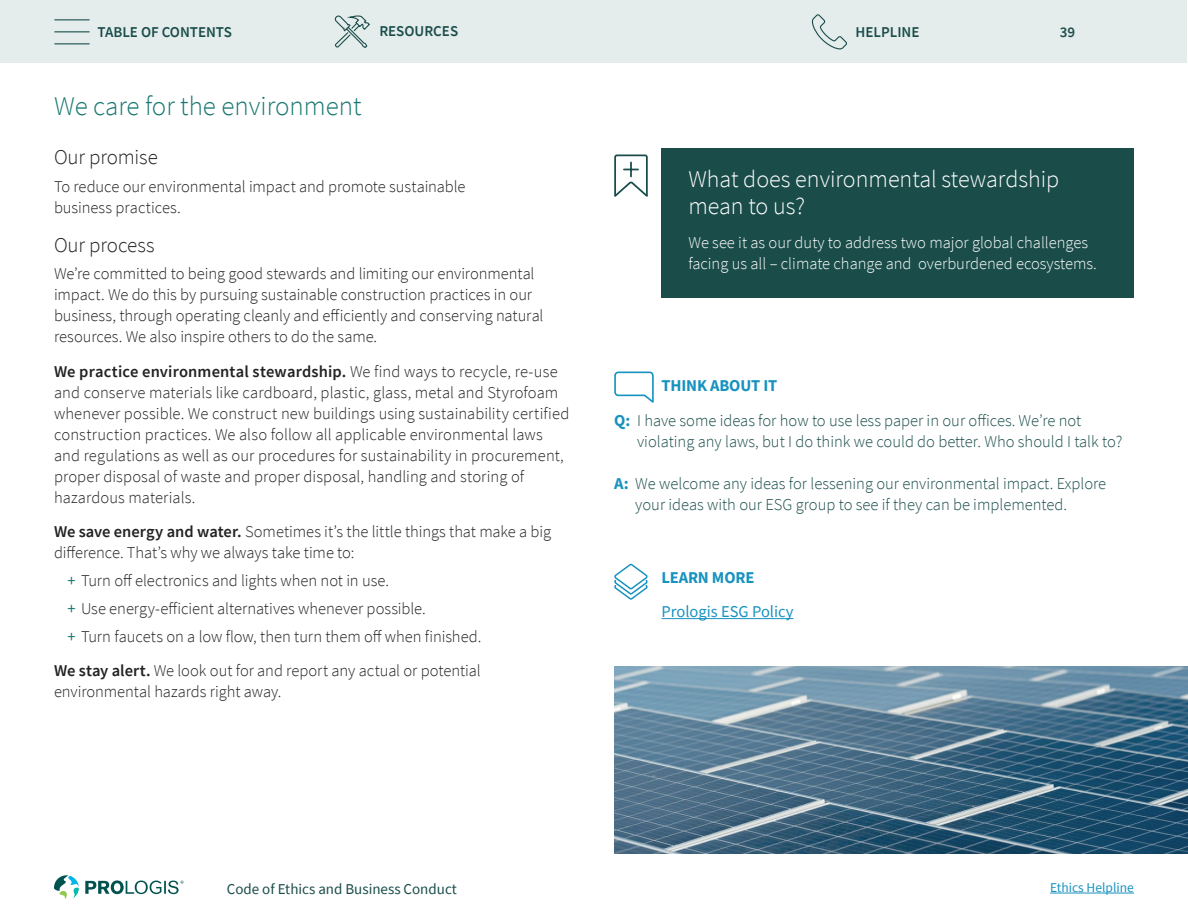
<style>
.page{position:relative;width:1188px;height:918px;background:#fff}
.page>*{position:absolute;margin:0;border:0;box-sizing:border-box;transform-origin:0 0}
.Section_Headline{font:300 27px "Source Sans Pro";color:#187770}
.Call_Out_Box_headline{font:300 24px/27px "Source Sans Pro";color:#fff}
.Headline{font:300 21px "Source Sans Pro";letter-spacing:-.01em;color:#222}
.Body_Copy{font:300 16.5px/21px "Source Sans Pro";color:#222}
.Question{font:300 16.5px/21px "Source Sans Pro";color:#1a4d4a}
.Call_Out_Box_text{font:300 16.5px/21px "Source Sans Pro";color:#fff}
.Hyperlink{font:16.5px "Source Sans Pro";color:#1892bf}
.Q_and_A_headline{font:700 16.5px "Source Sans Pro";letter-spacing:-.01em;color:#1892bf}
.Learn_More_headline{font:700 16.5px "Source Sans Pro";letter-spacing:-.01em;color:#1892bf}
.t1{font:600 15px "Source Sans Pro";color:#1a4d4a}
.t2{font:15px "Source Sans Pro";color:#1a4d4a}
.t3{font:13.5px "Source Sans Pro";color:#1892bf}
.s1{font-weight:600}
.s2{font-weight:400;color:#187770}
.s3{font-weight:700;color:#1892bf}
</style>
<div class="page">
<div style="left:1px;top:0;width:1186px;height:63px;background:#e4edec"></div>
<hr style="left:1050px;top:893px;width:84px;height:1px;background:#1892bf">
<hr style="left:55px;top:19px;width:34px;height:1px;background:#1a4d4a">
<hr style="left:55px;top:43px;width:34px;height:1px;background:#1a4d4a">
<hr style="left:55px;top:31px;width:34px;height:1px;background:#1a4d4a">
<svg style="left:334px;top:15px;width:36px;height:34px"></svg>
<svg style="left:54px;top:875px;width:25px;height:24px"></svg>
<svg style="left:85px;top:880px;width:99px;height:14px"></svg>
<svg style="left:812px;top:14px;width:35px;height:36px"></svg>
<hr style="left:662px;top:618px;width:132px;height:1px;background:#1892bf">
<svg style="left:614px;top:371px;width:40px;height:32px"></svg>
<svg style="left:614px;top:563px;width:34px;height:37px"></svg>
<div style="left:661px;top:148px;width:473px;height:150px;background:#1a4d4a"></div>
<svg style="left:614px;top:154px;width:34px;height:43px"></svg>
<img style="left:614px;top:666px;width:574px;height:187px">
<p class="t1" style="left:98px;top:22px;width:136px">TABLE OF CONTENTS</p>
<p class="t1" style="left:379px;top:21px;width:80px">RESOURCES</p>
<p class="t1" style="left:856px;top:22px;width:65px">HELPLINE</p>
<p class="t1" style="left:1060px;top:23px;width:17px">39</p>
<p class="Section_Headline" style="left:54px;top:89px;width:309px">We care for the environment</p>
<p class="Headline" style="left:54px;top:144px;width:105px">Our promise</p>
<p class="Body_Copy" style="left:54px;top:176px;width:413px">To reduce our environmental impact and promote sustainable business practices.</p>
<p class="Headline" style="left:54px;top:232px;width:102px">Our process</p>
<p class="Body_Copy" style="left:54px;top:263px;width:491px">We’re committed to being good stewards and limiting our environmental impact. We do this by pursuing sustainable construction practices in our business, through operating cleanly and efficiently and conserving natural resources. We also inspire others to do the same.</p>
<p class="Body_Copy" style="left:54px;top:361px;width:517px"><span class="s1">We practice environmental stewardship.</span> We find ways to recycle, re-use and conserve materials like cardboard, plastic, glass, metal and Styrofoam whenever possible. We construct new buildings using sustainability certified construction practices. We also follow all applicable environmental laws and regulations as well as our procedures for sustainability in procurement, proper disposal of waste and proper disposal, handling and storing of hazardous materials.</p>
<p class="Body_Copy" style="left:54px;top:521px;width:499px"><span class="s1">We save energy and water.</span> Sometimes it’s the little things that make a big difference. That’s why we always take time to:</p>
<p class="Body_Copy" style="left:68px;top:570px;width:323px"><span class="s2">+</span> Turn off electronics and lights when not in use.</p>
<p class="Body_Copy" style="left:68px;top:598px;width:360px"><span class="s2">+</span> Use energy-efficient alternatives whenever possible.</p>
<p class="Body_Copy" style="left:68px;top:626px;width:415px"><span class="s2">+</span> Turn faucets on a low flow, then turn them off when finished.</p>
<p class="Body_Copy" style="left:54px;top:660px;width:428px"><span class="s1">We stay alert.</span> We look out for and report any actual or potential environmental hazards right away.</p>
<p class="Call_Out_Box_headline" style="left:688px;top:165px;width:372px">What does environmental stewardship mean to us?</p>
<p class="Call_Out_Box_text" style="left:688px;top:232px;width:410px">We see it as our duty to address two major global challenges facing us all – climate change and overburdened ecosystems.</p>
<p class="Q_and_A_headline" style="left:662px;top:375px;width:117px">THINK ABOUT IT</p>
<p class="Question" style="left:637px;top:410px;width:487px;text-indent:-23px"><span class="s3">Q:</span> I have some ideas for how to use less paper in our offices. We’re not violating any laws, but I do think we could do better. Who should I talk to?</p>
<p class="Question" style="left:635px;top:473px;width:473px;text-indent:-21px"><span class="s3">A:</span> We welcome any ideas for lessening our environmental impact. Explore your ideas with our ESG group to see if they can be implemented.</p>
<p class="Learn_More_headline" style="left:662px;top:566px;width:94px">LEARN MORE</p>
<p class="Hyperlink" style="left:662px;top:601px;width:134px">Prologis ESG Policy</p>
<p class="t2" style="left:227px;top:879px;width:231px">Code of Ethics and Business Conduct</p>
<p class="t3" style="left:1050px;top:879px;width:85px">Ethics Helpline</p>
</div>
